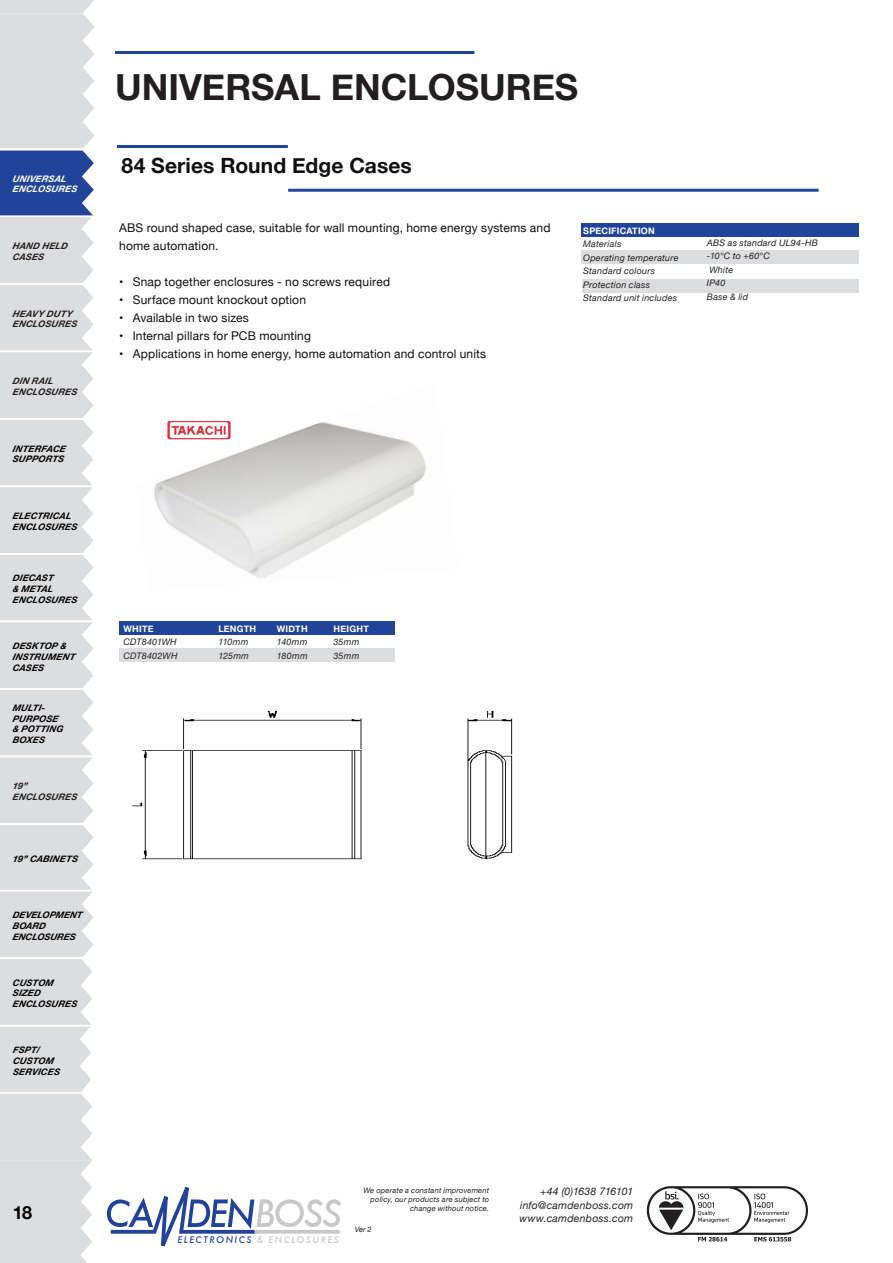
<style>
.page{position:relative;width:893px;height:1263px;background:#fff}
.page>*{position:absolute;margin:0;border:0;box-sizing:border-box;transform-origin:0 0}
.t1{font:700 36px "Helvetica Neue";color:#231f20}
.t2{font:700 21px "Helvetica Neue";letter-spacing:.005em;color:#0f0f0f}
.t3{font:700 18px "Helvetica Neue";color:#000}
.t4{font:12px/18px "Helvetica Neue";letter-spacing:.015em;color:#0f0f0f}
.t5{font:italic 10.5px/13.5px "Helvetica Neue";letter-spacing:.02em;color:#231f20;text-align:justify}
.t6{font:italic 9px "Helvetica Neue";letter-spacing:.025em;color:#231f20}
.t7{font:italic 700 9px/10.8px "Helvetica Neue";color:#000}
.t8{font:italic 700 9px/10.8px "Helvetica Neue";color:#231f20}
.t9{font:700 9px "Helvetica Neue";letter-spacing:.025em;color:#fff}
.t10{font:italic 700 9px/10.8px "Helvetica Neue";color:#030203}
.t11{font:italic 500 9px "Futura";letter-spacing:.17em;color:#21449a}
.t12{font:italic 700 9px/10.8px "Helvetica Neue";color:#fff}
.t13{font:italic 7.5px/9px "Helvetica Neue";letter-spacing:.025em;color:#231f20;text-align:right}
.s1{color:#c7c8ca}
</style>
<div class="page">
<svg style="left:0;top:0;width:94px;height:1263px;background:#d5d8de"></svg>
<hr style="left:0;top:148px;width:86px;height:2px;background:#fff">
<hr style="left:0;top:216px;width:94px;height:1px;background:#fff">
<hr style="left:0;top:283px;width:85px;height:2px;background:#fff">
<hr style="left:0;top:351px;width:94px;height:1px;background:#fff">
<hr style="left:0;top:418px;width:85px;height:2px;background:#fff">
<hr style="left:0;top:486px;width:94px;height:1px;background:#fff">
<hr style="left:0;top:553px;width:85px;height:2px;background:#fff">
<hr style="left:0;top:621px;width:94px;height:1px;background:#fff">
<hr style="left:0;top:688px;width:85px;height:2px;background:#fff">
<hr style="left:0;top:756px;width:94px;height:1px;background:#fff">
<hr style="left:0;top:823px;width:86px;height:2px;background:#fff">
<hr style="left:0;top:890px;width:94px;height:1px;background:#fff">
<hr style="left:0;top:957px;width:85px;height:2px;background:#fff">
<hr style="left:0;top:1025px;width:94px;height:1px;background:#fff">
<hr style="left:115px;top:51px;width:359px;height:3px;background:#21449a">
<hr style="left:117px;top:145px;width:171px;height:3px;background:#21449a">
<hr style="left:288px;top:189px;width:531px;height:3px;background:#21449a">
<svg style="left:107px;top:1187px;width:234px;height:60px"></svg>
<img style="left:646px;top:1186px;width:162px;height:56px">
<hr style="left:0;top:1092px;width:83px;height:2px;background:#fff">
<div style="left:582px;top:279px;width:277px;height:14px;background:#dcdddf"></div>
<div style="left:582px;top:250px;width:277px;height:14px;background:#dcdddf"></div>
<div style="left:582px;top:223px;width:277px;height:14px;background:#21449a"></div>
<img style="left:154px;top:421px;width:272px;height:158px">
<img style="left:132px;top:710px;width:380px;height:150px">
<img style="left:168px;top:420px;width:72px;height:22px">
<div style="left:119px;top:648px;width:276px;height:14px;background:#dcdddf"></div>
<div style="left:119px;top:621px;width:276px;height:14px;background:#21449a"></div>
<p class="t12" style="left:13px;top:173px;width:69px">UNIVERSAL<br>ENCLOSURES</p>
<p class="t8" style="left:13px;top:241px;width:59px">HAND HELD<br>CASES</p>
<p class="t8" style="left:13px;top:308px;width:69px">HEAVY DUTY<br>ENCLOSURES</p>
<p class="t8" style="left:13px;top:376px;width:69px">DIN RAIL<br>ENCLOSURES</p>
<p class="t7" style="left:13px;top:443px;width:57px">INTERFACE<br>SUPPORTS</p>
<p class="t7" style="left:13px;top:511px;width:69px">ELECTRICAL<br>ENCLOSURES</p>
<p class="t7" style="left:13px;top:573px;width:69px">DIECAST<br>&amp; METAL<br>ENCLOSURES</p>
<p class="t7" style="left:13px;top:641px;width:67px">DESKTOP &amp;<br>INSTRUMENT<br>CASES</p>
<p class="t10" style="left:13px;top:702px;width:55px">MULTI-<br>PURPOSE &amp; POTTING<br>BOXES</p>
<p class="t8" style="left:13px;top:781px;width:69px">19”<br>ENCLOSURES</p>
<p class="t7" style="left:13px;top:853px;width:69px">19”CABINETS</p>
<p class="t7" style="left:13px;top:909px;width:74px">DEVELOPMENT<br>BOARD<br>ENCLOSURES</p>
<p class="t7" style="left:13px;top:977px;width:69px">CUSTOM<br>SIZED<br>ENCLOSURES</p>
<p class="t7" style="left:13px;top:1045px;width:51px">FSPT/<br>CUSTOM<br>SERVICES</p>
<p class="t1" style="left:115px;top:59px;width:465px">UNIVERSAL ENCLOSURES</p>
<p class="t2" style="left:122px;top:150px;width:292px">84 Series Round Edge Cases</p>
<p class="t4" style="left:119px;top:220px;width:433px">ABS round shaped case, suitable for wall mounting, home energy systems and home automation.</p>
<p class="t4" style="left:119px;top:274px;width:272px">• Snap together enclosures - no screws required</p>
<p class="t4" style="left:119px;top:292px;width:188px">• Surface mount knockout option</p>
<p class="t4" style="left:119px;top:310px;width:131px">• Available in two sizes</p>
<p class="t4" style="left:119px;top:328px;width:193px">• Internal pillars for PCB mounting</p>
<p class="t4" style="left:119px;top:346px;width:368px">• Applications in home energy, home automation and control units</p>
<p class="t9" style="left:583px;top:223px;width:73px">SPECIFICATION</p>
<p class="t6" style="left:583px;top:238px;width:40px">Materials</p>
<p class="t6" style="left:583px;top:251px;width:97px">Operating temperature</p>
<p class="t6" style="left:583px;top:265px;width:73px">Standard colours</p>
<p class="t6" style="left:583px;top:278px;width:68px">Protection class</p>
<p class="t6" style="left:583px;top:292px;width:95px">Standard unit includes</p>
<p class="t6" style="left:707px;top:236px;width:113px">ABS as standard UL94-HB</p>
<p class="t6" style="left:707px;top:249px;width:64px">-10°C to +60°C</p>
<p class="t6" style="left:709px;top:263px;width:25px">White</p>
<p class="t6" style="left:707px;top:276px;width:20px">IP40</p>
<p class="t6" style="left:707px;top:290px;width:43px">Base &amp; lid</p>
<p class="t9" style="left:123px;top:621px;width:32px">WHITE</p>
<p class="t6" style="left:123px;top:635px;width:55px">CDT8401WH</p>
<p class="t6" style="left:123px;top:649px;width:56px">CDT8402WH</p>
<p class="t9" style="left:218px;top:621px;width:39px">LENGTH</p>
<p class="t6" style="left:218px;top:635px;width:32px">110mm</p>
<p class="t6" style="left:218px;top:649px;width:32px">125mm</p>
<p class="t9" style="left:277px;top:621px;width:32px">WIDTH</p>
<p class="t6" style="left:277px;top:635px;width:32px">140mm</p>
<p class="t6" style="left:277px;top:649px;width:32px">180mm</p>
<p class="t9" style="left:333px;top:621px;width:37px">HEIGHT</p>
<p class="t6" style="left:333px;top:635px;width:27px">35mm</p>
<p class="t6" style="left:333px;top:649px;width:27px">35mm</p>
<h3 class="t3" style="left:13px;top:1198px;width:21px">18</h3>
<p class="t11" style="left:178px;top:1234px;width:163px">ELECTRONICS <span class="s1">&amp; ENCLOSURES</span></p>
<p class="t13" style="left:363px;top:1186px;width:127px">We operate a constant improvement policy, our products are subject to change without notice.</p>
<p class="t13" style="left:355px;top:1225px;width:18px">Ver 2</p>
<p class="t5" style="left:519px;top:1185px;width:115px;text-indent:21px">+44 (0)1638 716101 info@camdenboss.com www.camdenboss.com</p>
</div>
